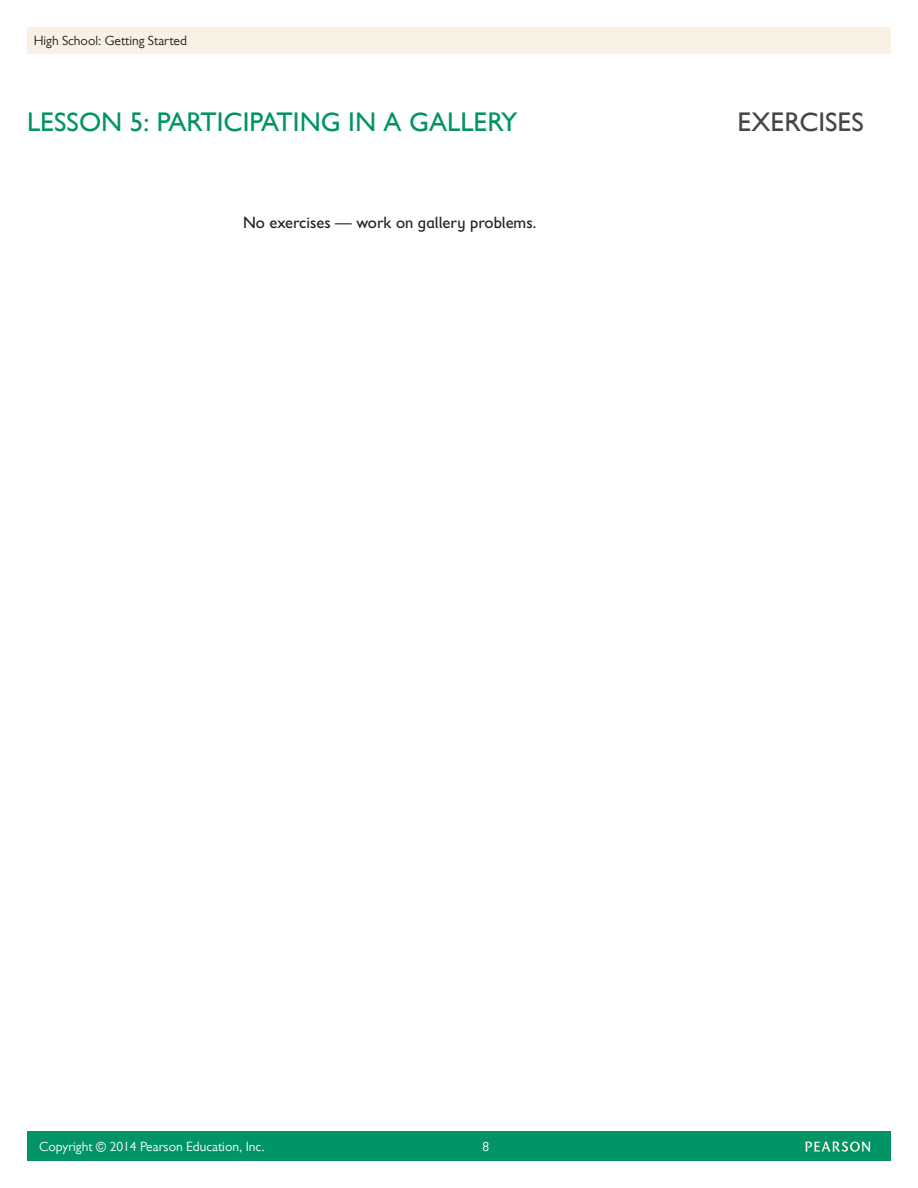
<style>
.page{position:relative;width:918px;height:1188px;background:#fff}
.page>*{position:absolute;margin:0;border:0;box-sizing:border-box;transform-origin:0 0}
.TOC_SECTION_TITLE{font:500 27px "Gill Sans MT Pro";color:#009467}
.t1{font:500 27px "Gill Sans MT Pro";color:#464646}
.Body_Text{font:16.5px "Gill Sans Infant Std";color:#231f20}
.t2{font:13.5px "Gill Sans MT Pro";color:#fff}
.t3{font:13.5px "Gill Sans MT Pro";color:#231f20}
</style>
<div class="page">
<div style="left:27px;top:27px;width:864px;height:27px;background:#f9f2e4"></div>
<div style="left:27px;top:1132px;width:864px;height:29px;background:#009467"></div>
<svg style="left:806px;top:1142px;width:64px;height:10px"></svg>
<p class="t3" style="left:34px;top:33px;width:155px">High School: Getting Started</p>
<p class="TOC_SECTION_TITLE" style="left:27px;top:106px;width:492px">LESSON 5: PARTICIPATING IN A GALLERY</p>
<p class="Body_Text" style="left:243px;top:213px;width:295px">No exercises — work on gallery problems.</p>
<h1 class="t1" style="left:737px;top:106px;width:128px">EXERCISES</h1>
<p class="t2" style="left:39px;top:1139px;width:227px">Copyright © 2014 Pearson Education, Inc.</p>
<p class="t2" style="left:483px;top:1139px;width:8px">8</p>
</div>
